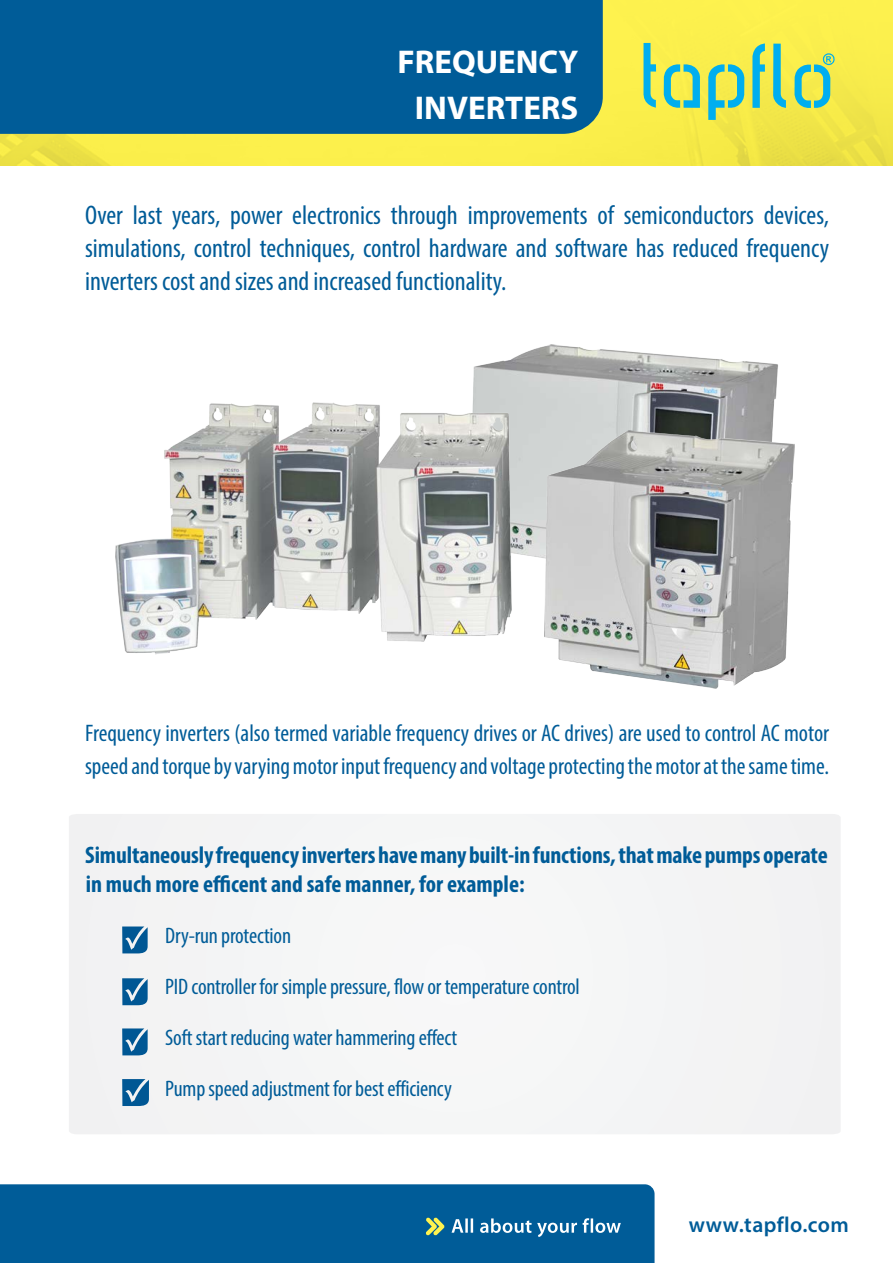
<style>
.page{position:relative;width:893px;height:1263px;background:#fff}
.page>*{position:absolute;margin:0;border:0;box-sizing:border-box;transform-origin:0 0}
.t1{font:700 33px "Myriad Pro";color:#fff}
.t2{font:condensed 27px/33px "Myriad Pro";color:#005c98;text-align:justify}
.t3{font:condensed 24px/33px "Myriad Pro";color:#005c98}
.Bildtext{font:700 condensed 24px/28.5px "Myriad Pro";letter-spacing:-.005em;color:#005c98}
.Bildtext-2{font:condensed 22.5px "Myriad Pro";letter-spacing:-.005em;color:#005c98}
.t4{font:600 21.75px "Myriad Pro";letter-spacing:.02em;color:#005c98}
.t5{font:700 condensed 18px "Myriad Pro";color:#005c98}
</style>
<div class="page">
<div style="left:0;top:1184px;width:655px;height:79px;background:#005c98"></div>
<div style="left:0;top:0;width:893px;height:165px;background:#fff34f"></div>
<svg style="left:0;top:0;width:603px;height:165px;fill:#005c98"></svg>
<svg style="left:643px;top:43px;width:192px;height:77px"></svg>
<svg style="left:426px;top:1217px;width:19px;height:18px"></svg>
<svg style="left:452px;top:1218px;width:169px;height:19px"></svg>
<div style="left:69px;top:814px;width:771px;height:320px;background:#f3f4f5"></div>
<svg style="left:122px;top:926px;width:26px;height:27px"></svg>
<svg style="left:122px;top:1028px;width:26px;height:27px"></svg>
<svg style="left:122px;top:1079px;width:27px;height:27px"></svg>
<svg style="left:122px;top:978px;width:26px;height:27px"></svg>
<img style="left:473px;top:344px;width:305px;height:62px">
<img style="left:530px;top:406px;width:265px;height:283px">
<img style="left:115px;top:379px;width:415px;height:276px">
<h1 class="t1" style="left:397px;top:41px;width:182px">FREQUENCY</h1>
<h1 class="t1" style="left:415px;top:86px;width:165px">INVERTERS</h1>
<h1 class="t2" style="left:85px;top:199px;width:746px">Over last years, power electronics through improvements of semiconductors devices, simulations, control techniques, control hardware and software has reduced frequency inverters cost and sizes and increased functionality.</h1>
<h1 class="t3" style="left:85px;top:717px;width:746px">Frequency inverters (also termed variable frequency drives or AC drives) are used to control AC motor speed and torque by varying motor input frequency and voltage protecting the motor at the same time.</h1>
<p class="Bildtext" style="left:85px;top:840px;width:744px">Simultaneously frequency inverters have many built-in functions, that make pumps operate in much more efficent and safe manner, for example:</p>
<p class="Bildtext-2" style="left:165px;top:922px;width:128px">Dry-run protection</p>
<p class="Bildtext-2" style="left:165px;top:973px;width:416px">PID controller for simple pressure, flow or temperature control</p>
<p class="Bildtext-2" style="left:165px;top:1024px;width:294px">Soft start reducing water hammering effect</p>
<p class="Bildtext-2" style="left:165px;top:1075px;width:288px">Pump speed adjustment for best efficiency</p>
<p class="t4" style="left:689px;top:1210px;width:162px">www.tapflo.com</p>
<p class="t5" style="left:843px;top:1214px;width:9px">1</p>
</div>
